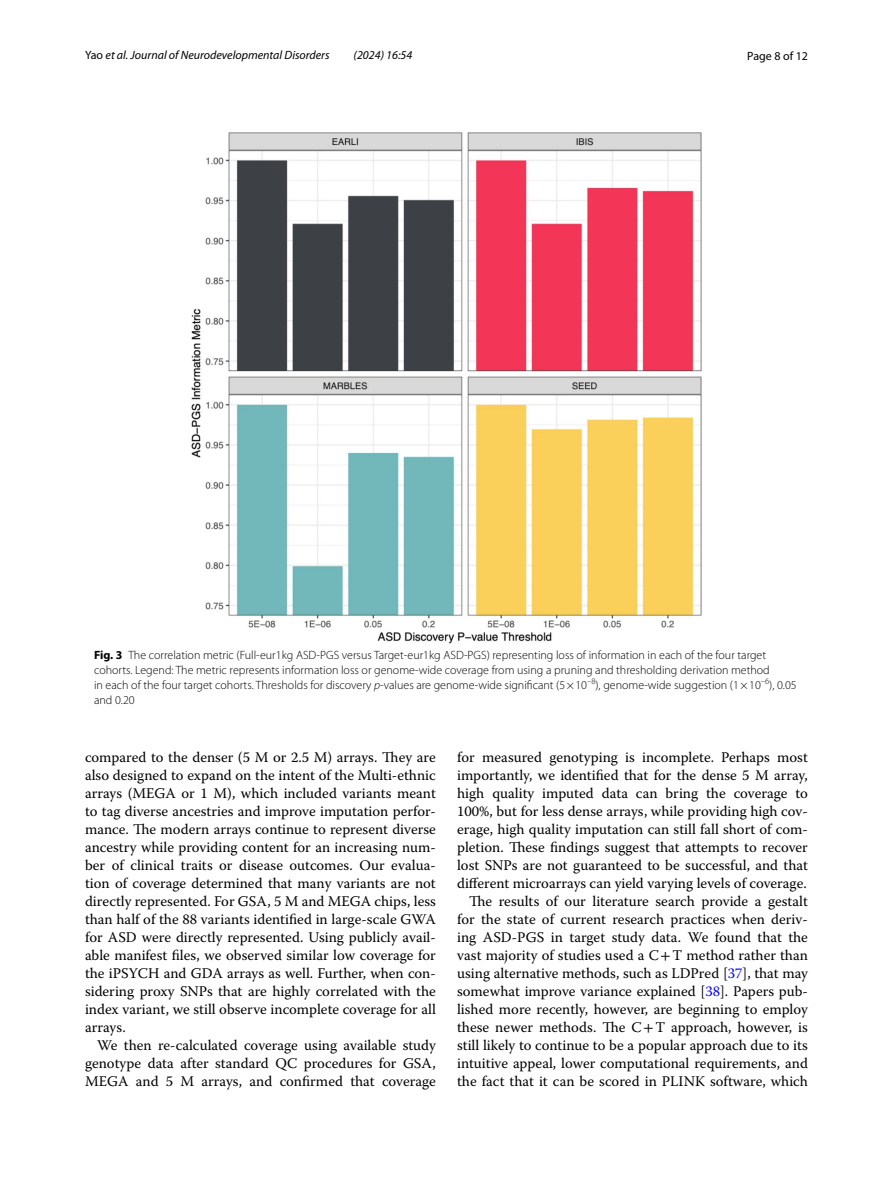
<style>
.page{position:relative;width:893px;height:1187px;background:#fff}
.page>*{position:absolute;margin:0;border:0;box-sizing:border-box;transform-origin:0 0}
.t1{font:14.7px/18px "Warnock Pro";color:#000;text-align:justify}
.t2{font:300 12px/15px "Myriad Pro";color:#000}
.t3{font:italic 12px "Myriad Pro";color:#000}
.t4{font:12px "Myriad Pro";color:#000}
.s1{font-style:normal}
.s2{font-weight:700}
.s3{font-style:italic}
.s4{font-family:"STIX"}
.s5{color:#00f}
</style>
<div class="page">
<img style="left:191px;top:133px;width:511px;height:510px">
<p class="t3" style="left:85px;top:48px;width:246px"><span class="s1">Yao</span> et al. Journal of Neurodevelopmental Disorders</p>
<p class="t3" style="left:354px;top:48px;width:60px">(2024) 16:54</p>
<p class="t4" style="left:747px;top:48px;width:62px">Page 8 of 12</p>
<p class="t2" style="left:94px;top:647px;width:704px"><span class="s2">Fig. 3</span> The correlation metric (Full-eur1kg ASD-PGS versus Target-eur1kg ASD-PGS) representing loss of information in each of the four target cohorts. Legend: The metric represents information loss or genome-wide coverage from using a pruning and thresholding derivation method<br>in each of the four target cohorts. Thresholds for discovery <span class="s3">p</span>-values are genome-wide significant (5× -10<sup>–8</sup>), genome-wide suggestion (1× -10<sup>–6</sup>), 0.05 and 0.20</p>
<p class="t1" style="left:85px;top:747px;width:352px">compared to the denser (5 M or 2.5 M) arrays. They are also designed to expand on the intent of the Multi-ethnic arrays (MEGA or 1 M), which included variants meant to tag diverse ancestries and improve imputation perfor&shy;mance. The modern arrays continue to represent diverse ancestry while providing content for an increasing num&shy;ber of clinical traits or disease outcomes. Our evalua&shy;tion of coverage determined that many variants are not directly represented. For GSA, 5 M and MEGA chips, less than half of the 88 variants identified in large-scale GWA for ASD were directly represented. Using publicly avail&shy;able manifest files, we observed similar low coverage for the iPSYCH and GDA arrays as well. Further, when con&shy;sidering proxy SNPs that are highly correlated with the index variant, we still observe incomplete coverage for all arrays.</p>
<p class="t1" style="left:85px;top:1035px;width:352px;text-indent:12px">We then re-calculated coverage using available study genotype data after standard QC procedures for GSA, MEGA and 5 M arrays, and confirmed that coverage</p>
<p class="t1" style="left:457px;top:747px;width:352px;text-align:right">for measured genotyping is incomplete. Perhaps most importantly, we identified that for the dense 5 M array, high quality imputed data can bring the coverage to 100%, but for less dense arrays, while providing high cov&shy;erage, high quality imputation can still fall short of com&shy;pletion. These findings suggest that attempts to recover lost SNPs are not guaranteed to be successful, and that different microarrays can yield varying levels of coverage.<br>The results of our literature search provide a gestalt for the state of current research practices when deriv&shy;ing ASD-PGS in target study data. We found that the vast majority of studies used a C<span class="s4">+</span>T method rather than using alternative methods, such as LDPred [<span class="s5">37</span>], that may somewhat improve variance explained [<span class="s5">38</span>]. Papers pub&shy;lished more recently, however, are beginning to employ these newer methods. The C<span class="s4">+</span>T approach, however, is still likely to continue to be a popular approach due to its intuitive appeal, lower computational requirements, and the fact that it can be scored in PLINK software, which</p>
</div>
